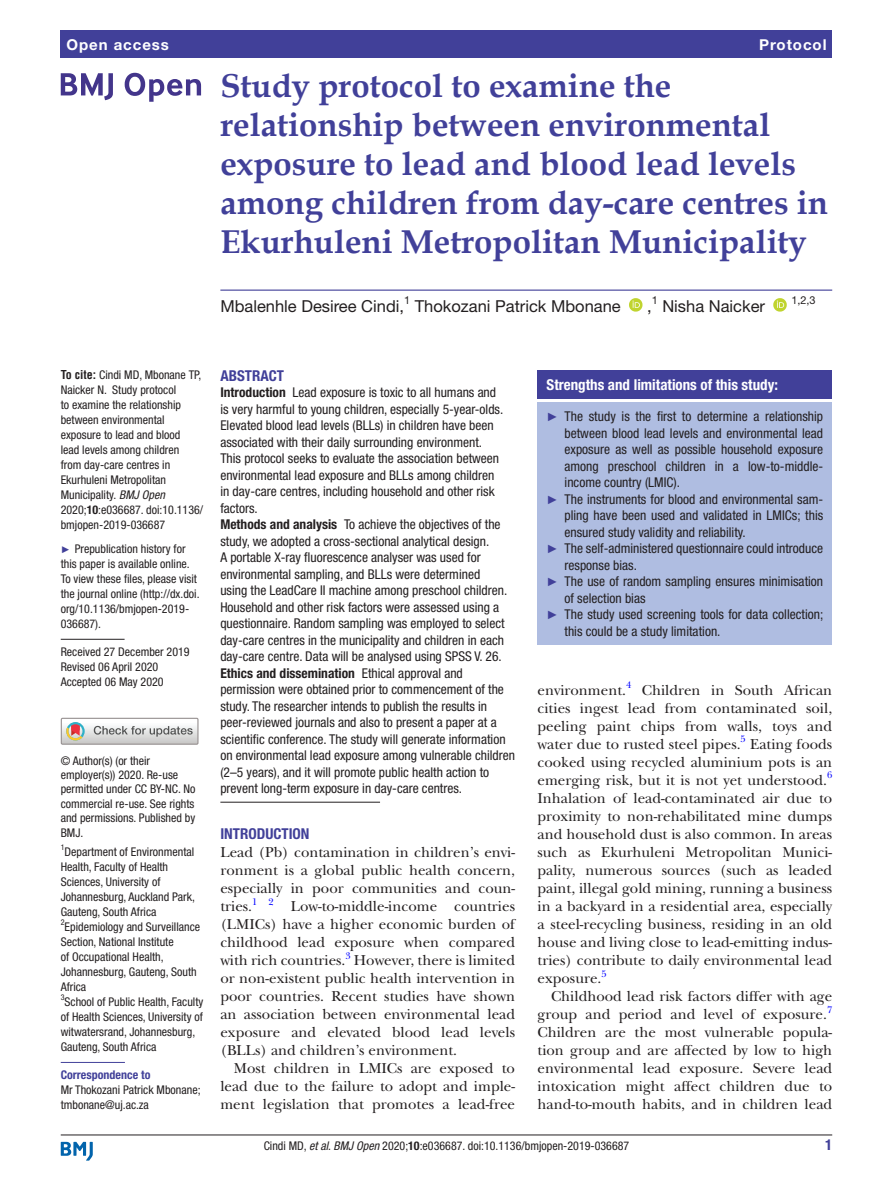
<style>
.page{position:relative;width:893px;height:1191px;background:#fff}
.page>*{position:absolute;margin:0;border:0;box-sizing:border-box;transform-origin:0 0}
.t1{font:700 33px/39px "Book Antiqua";color:#414099}
.t2{font:16.5px "Helvetica Neue LT Std";color:#231f20}
.t3{font:15px/18px "New Baskerville";color:#231f20;text-align:justify}
.t4{font:700 condensed 15px "Helvetica Neue LT Std";color:#fff}
.t5{font:700 condensed 15px "Helvetica Neue LT Std";color:#414099}
.t6{font:700 15px "Helvetica Neue LT Std";letter-spacing:.065em;color:#fff}
.t7{font:condensed 13.5px/16.5px "Helvetica Neue LT Std";color:#231f20}
.t8{font:condensed 12px/15px "Helvetica Neue LT Std";color:#231f20}
.t9{font:700 condensed 12px "Helvetica Neue LT Std";color:#414099}
.t10{font:10.95px "Helvetica Neue LT Std";color:#231f20}
.t11{font:9.9px "New Baskerville";color:#00f}
.t12{font:condensed 7.95px "Helvetica Neue LT Std";color:#231f20}
.s1{font-family:"Helvetica LT Std";font-weight:700}
.s2{font-style:italic}
.s3{font-weight:700}
.s4{font-family:"Arial";font-stretch:normal;font-size:9.75px;color:#414099}
.s5{font-family:"Arial";font-stretch:normal;font-size:12px;color:#414099}
</style>
<div class="page">
<hr style="left:61px;top:1134px;width:771px;height:1px;background:#231f20">
<svg style="left:61px;top:1141px;width:32px;height:19px"></svg>
<div style="left:61px;top:31px;width:771px;height:27px;background:#414099"></div>
<hr style="left:220px;top:289px;width:612px;height:2px;background:#414099">
<svg style="left:629px;top:298px;width:13px;height:14px"></svg>
<svg style="left:773px;top:298px;width:14px;height:14px"></svg>
<hr style="left:61px;top:639px;width:64px;height:1px;background:#231f20">
<hr style="left:61px;top:1062px;width:64px;height:1px;background:#414099">
<svg style="left:61px;top:73px;width:52px;height:27px"></svg>
<svg style="left:125px;top:73px;width:76px;height:29px"></svg>
<div style="left:61px;top:717px;width:138px;height:27px;border:1px solid #969090"></div>
<svg style="left:61px;top:718px;width:137px;height:26px"></svg>
<div style="left:538px;top:370px;width:294px;height:29px;background:#414099"></div>
<div style="left:538px;top:403px;width:294px;height:242px;background:#afbde1"></div>
<hr style="left:220px;top:802px;width:160px;height:1px;background:#231f20">
<p class="t6" style="left:66px;top:35px;width:104px">Open access</p>
<p class="t6" style="left:759px;top:35px;width:69px">Protocol</p>
<h1 class="t1" style="left:220px;top:66px;width:609px">Study protocol to examine the relationship between environmental exposure to lead and blood lead levels among children from day-care centres in Ekurhuleni Metropolitan Municipality</h1>
<p class="t2" style="left:220px;top:296px;width:185px">Mbalenhle Desiree Cindi,</p>
<p class="t10" style="left:404px;top:294px;width:8px">1</p>
<p class="t2" style="left:415px;top:296px;width:207px">Thokozani Patrick Mbonane</p>
<p class="t10" style="left:652px;top:294px;width:8px">1</p>
<p class="t2" style="left:662px;top:296px;width:104px">Nisha Naicker</p>
<p class="t10" style="left:791px;top:294px;width:26px">1,2,3</p>
<p class="t2" style="left:647px;top:296px;width:6px">,</p>
<p class="t8" style="left:61px;top:367px;width:144px"><span class="s1">To cite:</span> Cindi MD, Mbonane TP,<br>Naicker N. Study protocol<br>to examine the relationship between environmental exposure to lead and blood<br>lead levels among children<br>from day-care centres in<br>Ekurhuleni Metropolitan<br>Municipality. <span class="s2">BMJ Open<br></span>2020;<span class="s3">10</span>:e036687. doi:10.1136/ bmjopen-2019-036687</p>
<p class="t8" style="left:61px;top:541px;width:140px"><span class="s4">►</span> Prepublication history for this paper is available online.<br>To view these files, please visit the journal online (http://dx.doi. org/10.1136/bmjopen-2019-<br>036687).</p>
<p class="t8" style="left:61px;top:644px;width:130px">Received 27 December 2019<br>Revised 06 April 2020<br>Accepted 06 May 2020</p>
<p class="t8" style="left:61px;top:753px;width:136px;line-height:14.4px">© Author(s) (or their employer(s)) 2020. Re-use permitted under CC BY-NC. No commercial re-use. See rights and permissions. Published by<br>BMJ.</p>
<p class="t12" style="left:61px;top:843px;width:5px">1</p>
<p class="t8" style="left:61px;top:844px;width:136px;text-indent:4px">Department of Environmental<br>Health, Faculty of Health<br>Sciences, University of<br>Johannesburg, Auckland Park,<br>Gauteng, South Africa</p>
<p class="t12" style="left:61px;top:918px;width:5px">2</p>
<p class="t8" style="left:61px;top:919px;width:144px;text-indent:4px">Epidemiology and Surveillance<br>Section, National Institute<br>of Occupational Health,<br>Johannesburg, Gauteng, South<br>Africa<br><sup>3</sup>School of Public Health, Faculty of Health Sciences, University of witwatersrand, Johannesburg,<br>Gauteng, South Africa</p>
<p class="t9" style="left:61px;top:1067px;width:91px">Correspondence to</p>
<p class="t8" style="left:61px;top:1082px;width:141px">Mr Thokozani Patrick Mbonane; tmbonane@uj.ac.za</p>
<p class="t5" style="left:220px;top:366px;width:65px">Abstract</p>
<p class="t7" style="left:220px;top:384px;width:296px"><span class="s3">Introduction</span> Lead exposure is toxic to all humans and<br>is very harmful to young children, especially 5-year-olds.<br>Elevated blood lead levels (BLLs) in children have been associated with their daily surrounding environment.<br>This protocol seeks to evaluate the association between environmental lead exposure and BLLs among children<br>in day-care centres, including household and other risk factors.<br><span class="s3">Methods and analysis</span> To achieve the objectives of the study, we adopted a cross-sectional analytical design.<br>A portable X-ray fluorescence analyser was used for environmental sampling, and BLLs were determined<br>using the LeadCare II machine among preschool children.<br>Household and other risk factors were assessed using a questionnaire. Random sampling was employed to select day-care centres in the municipality and children in each day-care centre. Data will be analysed using SPSS V. 26.<br><span class="s3">Ethics and dissemination</span> Ethical approval and permission were obtained prior to commencement of the study. The researcher intends to publish the results in peer-reviewed journals and also to present a paper at a scientific conference. The study will generate information on environmental lead exposure among vulnerable children (2–5 years), and it will promote public health action to prevent long-term exposure in day-care centres.</p>
<p class="t5" style="left:220px;top:825px;width:91px">Introduction</p>
<p class="t3" style="left:220px;top:843px;width:296px">Lead (Pb) contamination in children’s envi&shy;ronment is a global public health concern, especially in poor communities and coun&shy;tries.</p>
<p class="t11" style="left:252px;top:895px;width:23px">1 2</p>
<p class="t3" style="left:220px;top:897px;width:296px;text-indent:70px">Low-to-middle-income countries (LMICs) have a higher economic burden of childhood lead exposure when compared with rich countries.</p>
<p class="t11" style="left:345px;top:949px;width:7px">3</p>
<p class="t3" style="left:220px;top:951px;width:296px;text-indent:134px">However, there is limited or non-existent public health intervention in poor countries. Recent studies have shown an association between environmental lead exposure and elevated blood lead levels (BLLs) and children’s environment.</p>
<p class="t3" style="left:220px;top:1059px;width:296px;text-indent:14px">Most children in LMICs are exposed to lead due to the failure to adopt and imple&shy;ment legislation that promotes a lead-free</p>
<p class="t4" style="left:547px;top:375px;width:233px">Strengths and limitations of this study:</p>
<p class="t7" style="left:547px;top:408px;width:278px"><span class="s5">►</span> The study is the first to determine a relationship</p>
<p class="t7" style="left:565px;top:425px;width:260px">between blood lead levels and environmental lead</p>
<p class="t7" style="left:565px;top:441px;width:260px">exposure as well as possible household exposure</p>
<p class="t7" style="left:565px;top:458px;width:260px">among preschool children in a low-to-middle-</p>
<p class="t7" style="left:565px;top:474px;width:117px">income country (LMIC).</p>
<p class="t7" style="left:547px;top:491px;width:278px"><span class="s5">►</span> The instruments for blood and environmental sam-</p>
<p class="t7" style="left:565px;top:507px;width:260px">pling have been used and validated in LMICs; this</p>
<p class="t7" style="left:565px;top:524px;width:183px">ensured study validity and reliability.</p>
<p class="t7" style="left:547px;top:540px;width:278px"><span class="s5">►</span> The self-administered questionnaire could introduce</p>
<p class="t7" style="left:565px;top:557px;width:74px">response bias.</p>
<p class="t7" style="left:547px;top:573px;width:278px"><span class="s5">►</span> The use of random sampling ensures minimisation</p>
<p class="t7" style="left:565px;top:590px;width:82px">of selection bias</p>
<p class="t7" style="left:547px;top:606px;width:278px"><span class="s5">►</span> The study used screening tools for data collection;</p>
<p class="t7" style="left:565px;top:623px;width:157px">this could be a study limitation.</p>
<p class="t3" style="left:538px;top:681px;width:95px">environment.<sup>4</sup></p>
<p class="t3" style="left:538px;top:681px;width:296px;text-indent:104px">Children in South African cities ingest lead from contaminated soil, peeling paint chips from walls, toys and water due to rusted steel pipes.</p>
<p class="t11" style="left:741px;top:733px;width:7px">5</p>
<p class="t3" style="left:538px;top:735px;width:296px;text-indent:212px">Eating foods cooked using recycled aluminium pots is an emerging risk, but it is not yet understood.</p>
<p class="t11" style="left:827px;top:769px;width:7px">6</p>
<p class="t3" style="left:538px;top:789px;width:296px">Inhalation of lead-contaminated air due to proximity to non-rehabilitated mine dumps and household dust is also common. In areas such as Ekurhuleni Metropolitan Munici&shy;pality, numerous sources (such as leaded paint, illegal gold mining, running a business in a backyard in a residential area, especially a steel-recycling business, residing in an old house and living close to lead-emitting indus&shy;tries) contribute to daily environmental lead exposure.<sup>5</sup></p>
<p class="t3" style="left:538px;top:987px;width:296px;text-indent:14px">Childhood lead risk factors differ with age group and period and level of exposure.</p>
<p class="t11" style="left:827px;top:1003px;width:7px">7</p>
<p class="t3" style="left:538px;top:1023px;width:296px">Children are the most vulnerable popula&shy;tion group and are affected by low to high environmental lead exposure. Severe lead intoxication might affect children due to hand-to-mouth habits, and in children lead</p>
<p class="t8" style="left:264px;top:1137px;width:367px">Cindi MD, <span class="s2">et al</span>. <span class="s2">BMJ Open</span> 2020;<span class="s3">10</span>:e036687. doi:10.1136/bmjopen-2019-036687</p>
<p class="t5" style="left:825px;top:1135px;width:9px">1</p>
</div>
